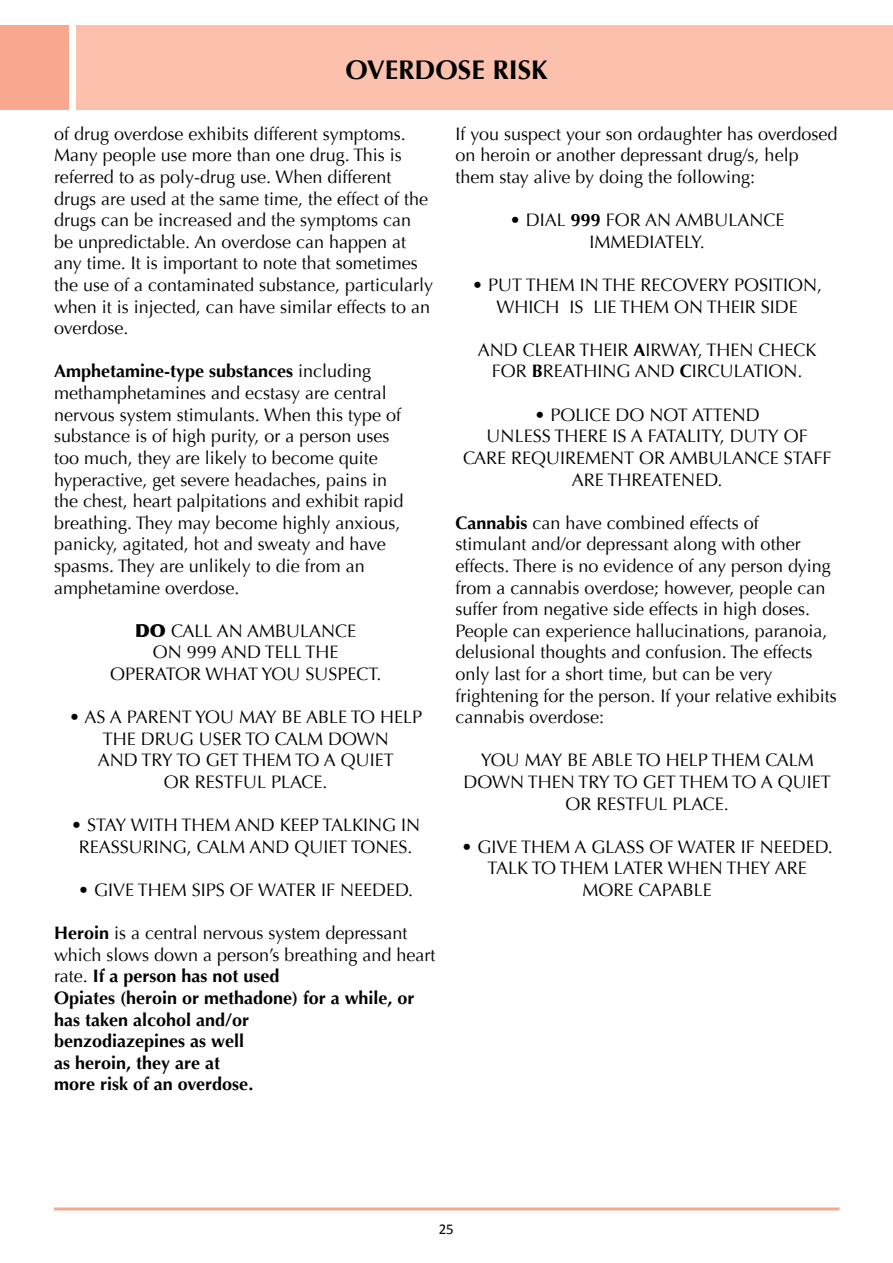
<style>
.page{position:relative;width:893px;height:1263px;background:#fff}
.page>*{position:absolute;margin:0;border:0;box-sizing:border-box;transform-origin:0 0}
.t1{font:700 26.85px "Optima";color:#000}
.t2{font:18px/21.6px "Optima";color:#000;text-align:center}
.t3{font:700 18px/21.6px "Optima";color:#000}
.t4{font:15px "Calibri";color:#000}
.s1{font-weight:700}
.s2{font-weight:900}
.s3{font-weight:400}
</style>
<div class="page">
<div style="left:77px;top:25px;width:816px;height:85px;background:#fbc1ac"></div>
<div style="left:0;top:25px;width:69px;height:85px;background:#f8a88e"></div>
<hr style="left:54px;top:1207px;width:785px;height:3px;background:#f8a88e">
<h1 class="t1" style="left:345px;top:54px;width:204px">OVERDOSE RISK</h1>
<p class="t2" style="left:54px;top:123px;width:381px;text-align:left">of drug overdose exhibits different symptoms.<br>Many people use more than one drug. This is referred to as poly-drug use. When different drugs are used at the same time, the effect of the drugs can be increased and the symptoms can be unpredictable. An overdose can happen at any time. It is important to note that sometimes the use of a contaminated substance, particularly when it is injected, can have similar effects to an overdose.</p>
<p class="t2" style="left:54px;top:361px;width:351px;text-align:left"><span class="s1">Amphetamine-type substances</span> including methamphetamines and ecstasy are central nervous system stimulants. When this type of substance is of high purity, or a person uses too much, they are likely to become quite hyperactive, get severe headaches, pains in the chest, heart palpitations and exhibit rapid breathing. They may become highly anxious, panicky, agitated, hot and sweaty and have spasms. They are unlikely to die from an amphetamine overdose.</p>
<p class="t2" style="left:110px;top:620px;width:273px"><span class="s2">DO</span> CALL AN AMBULANCE<br>ON 999 AND TELL THE<br>OPERATOR WHAT YOU SUSPECT.</p>
<p class="t2" style="left:69px;top:706px;width:355px">• AS A PARENT YOU MAY BE ABLE TO HELP<br>THE DRUG USER TO CALM DOWN<br>AND TRY TO GET THEM TO A QUIET<br>OR RESTFUL PLACE.</p>
<p class="t2" style="left:71px;top:814px;width:351px">• STAY WITH THEM AND KEEP TALKING IN<br>REASSURING, CALM AND QUIET TONES.</p>
<p class="t2" style="left:78px;top:879px;width:337px">• GIVE THEM SIPS OF WATER IF NEEDED.</p>
<p class="t3" style="left:54px;top:922px;width:383px">Heroin <span class="s3">is a central nervous system depressant which slows down a person’s breathing and heart rate.</span> If a person has not used<br>Opiates (heroin or methadone) for a while, or has taken alcohol and/or<br>benzodiazepines as well<br>as heroin, they are at<br>more risk of an overdose.</p>
<p class="t2" style="left:455px;top:123px;width:384px;text-align:left">If you suspect your son ordaughter has overdosed on heroin or another depressant drug/s, help them stay alive by doing the following:</p>
<p class="t2" style="left:510px;top:210px;width:276px">• DIAL <span class="s1">999</span> FOR AN AMBULANCE<br>IMMEDIATELY.</p>
<p class="t2" style="left:472px;top:274px;width:352px">• PUT THEM IN THE RECOVERY POSITION,<br>WHICH IS LIE THEM ON THEIR SIDE</p>
<p class="t2" style="left:478px;top:339px;width:340px">AND CLEAR THEIR <span class="s1">A</span>IRWAY, THEN CHECK<br>FOR <span class="s1">B</span>REATHING AND <span class="s1">C</span>IRCULATION.</p>
<p class="t2" style="left:463px;top:404px;width:370px">• POLICE DO NOT ATTEND<br>UNLESS THERE IS A FATALITY, DUTY OF<br>CARE REQUIREMENT OR AMBULANCE STAFF<br>ARE THREATENED.</p>
<p class="t2" style="left:455px;top:512px;width:383px;text-align:left"><span class="s1">Cannabis</span> can have combined effects of<br>stimulant and/or depressant along with other effects. There is no evidence of any person dying from a cannabis overdose; however, people can suffer from negative side effects in high doses.<br>People can experience hallucinations, paranoia, delusional thoughts and confusion. The effects only last for a short time, but can be very frightening for the person. If your relative exhibits cannabis overdose:</p>
<p class="t2" style="left:463px;top:750px;width:369px">YOU MAY BE ABLE TO HELP THEM CALM<br>DOWN THEN TRY TO GET THEM TO A QUIET<br>OR RESTFUL PLACE.</p>
<p class="t2" style="left:461px;top:836px;width:373px">• GIVE THEM A GLASS OF WATER IF NEEDED.<br>TALK TO THEM LATER WHEN THEY ARE<br>MORE CAPABLE</p>
<p class="t4" style="left:439px;top:1219px;width:17px">25</p>
</div>
